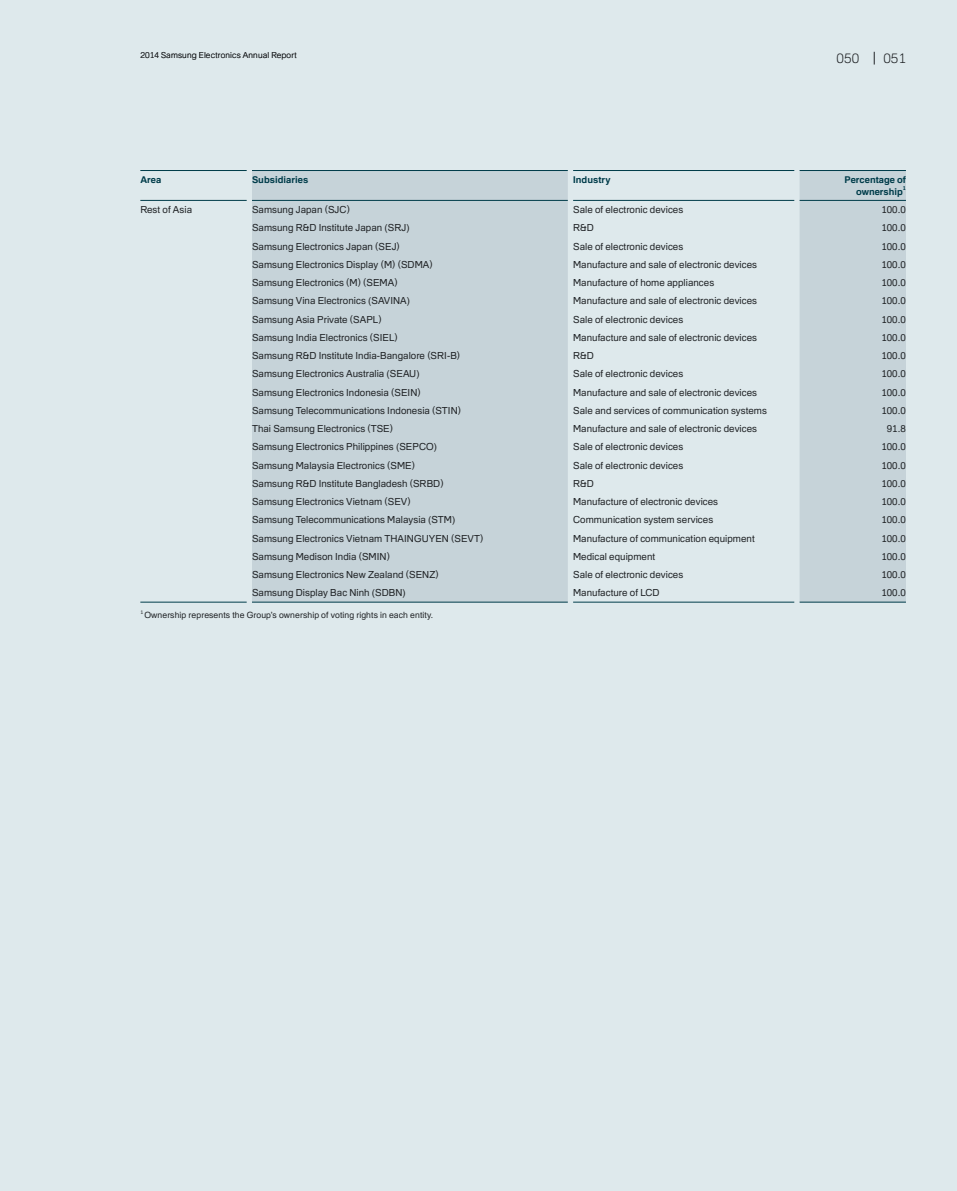
<style>
.page{position:relative;width:957px;height:1191px;background:#dee9ec}
.page>*{position:absolute;margin:0;border:0;box-sizing:border-box;transform-origin:0 0}
.t1{font:300 13.5px "Familiar Pro";color:#212427}
.t2{font:9.75px "Familiar Pro";letter-spacing:.005em;color:#212427}
.t3{font:700 9.3px/12px "Familiar Pro";letter-spacing:.005em;color:#003c4a}
.t4{font:8.7px "Familiar Pro";letter-spacing:.01em;color:#212427}
.t5{font:300 8.25px "Familiar Pro";letter-spacing:.015em;color:#212427}
.t6{font:700 5.4px "Familiar Pro";color:#003c4a}
.t7{font:5.1px "Familiar Pro";color:#212427}
</style>
<div class="page">
<svg style="left:874px;top:52px;width:1px;height:13px"></svg>
<svg style="left:252px;top:170px;width:654px;height:432px;fill:#c6d3d9"></svg>
<hr style="left:140px;top:170px;width:107px;height:1px;background:#003c4a">
<hr style="left:252px;top:170px;width:316px;height:1px;background:#003c4a">
<hr style="left:573px;top:170px;width:221px;height:1px;background:#003c4a">
<hr style="left:799px;top:170px;width:107px;height:1px;background:#003c4a">
<hr style="left:140px;top:200px;width:107px;height:1px;background:#003c4a">
<hr style="left:252px;top:200px;width:316px;height:1px;background:#003c4a">
<hr style="left:573px;top:200px;width:221px;height:1px;background:#003c4a">
<hr style="left:799px;top:200px;width:107px;height:1px;background:#003c4a">
<hr style="left:799px;top:602px;width:107px;height:1px;background:#003c4a">
<hr style="left:573px;top:602px;width:221px;height:1px;background:#003c4a">
<hr style="left:252px;top:602px;width:316px;height:1px;background:#003c4a">
<hr style="left:140px;top:602px;width:107px;height:1px;background:#003c4a">
<p class="t5" style="left:140px;top:50px;width:158px">2014 Samsung Electronics Annual Report</p>
<h1 class="t1" style="left:836px;top:50px;width:24px">050</h1>
<h1 class="t1" style="left:883px;top:50px;width:24px">051</h1>
<p class="t3" style="left:140px;top:173px;width:22px">Area</p>
<p class="t3" style="left:252px;top:173px;width:58px">Subsidiaries</p>
<p class="t3" style="left:573px;top:173px;width:39px">Industry</p>
<p class="t3" style="left:856px;top:173px;width:51px;text-indent:-11px">Percentage of ownership</p>
<p class="t6" style="left:903px;top:185px;width:5px">1</p>
<p class="t2" style="left:140px;top:204px;width:53px">Rest of Asia</p>
<p class="t2" style="left:252px;top:204px;width:99px">Samsung Japan (SJC)</p>
<p class="t2" style="left:573px;top:204px;width:112px">Sale of electronic devices</p>
<p class="t2" style="left:881px;top:204px;width:26px">100.0</p>
<p class="t2" style="left:252px;top:222px;width:159px">Samsung R&amp;D Institute Japan (SRJ)</p>
<p class="t2" style="left:573px;top:222px;width:22px">R&amp;D</p>
<p class="t2" style="left:881px;top:222px;width:26px">100.0</p>
<p class="t2" style="left:252px;top:240px;width:149px">Samsung Electronics Japan (SEJ)</p>
<p class="t2" style="left:573px;top:240px;width:112px">Sale of electronic devices</p>
<p class="t2" style="left:881px;top:240px;width:26px">100.0</p>
<p class="t2" style="left:252px;top:259px;width:182px">Samsung Electronics Display (M) (SDMA)</p>
<p class="t2" style="left:573px;top:259px;width:185px">Manufacture and sale of electronic devices</p>
<p class="t2" style="left:881px;top:259px;width:26px">100.0</p>
<p class="t2" style="left:252px;top:277px;width:147px">Samsung Electronics (M) (SEMA)</p>
<p class="t2" style="left:573px;top:277px;width:143px">Manufacture of home appliances</p>
<p class="t2" style="left:881px;top:277px;width:26px">100.0</p>
<p class="t2" style="left:252px;top:295px;width:159px">Samsung Vina Electronics (SAVINA)</p>
<p class="t2" style="left:573px;top:295px;width:185px">Manufacture and sale of electronic devices</p>
<p class="t2" style="left:881px;top:295px;width:26px">100.0</p>
<p class="t2" style="left:252px;top:313px;width:131px">Samsung Asia Private (SAPL)</p>
<p class="t2" style="left:573px;top:313px;width:112px">Sale of electronic devices</p>
<p class="t2" style="left:881px;top:313px;width:26px">100.0</p>
<p class="t2" style="left:252px;top:332px;width:147px">Samsung India Electronics (SIEL)</p>
<p class="t2" style="left:573px;top:332px;width:185px">Manufacture and sale of electronic devices</p>
<p class="t2" style="left:881px;top:332px;width:26px">100.0</p>
<p class="t2" style="left:252px;top:350px;width:210px">Samsung R&amp;D Institute India-Bangalore (SRI-B)</p>
<p class="t2" style="left:573px;top:350px;width:22px">R&amp;D</p>
<p class="t2" style="left:881px;top:350px;width:26px">100.0</p>
<p class="t2" style="left:252px;top:368px;width:169px">Samsung Electronics Australia (SEAU)</p>
<p class="t2" style="left:573px;top:368px;width:112px">Sale of electronic devices</p>
<p class="t2" style="left:881px;top:368px;width:26px">100.0</p>
<p class="t2" style="left:252px;top:386px;width:170px">Samsung Electronics Indonesia (SEIN)</p>
<p class="t2" style="left:573px;top:386px;width:185px">Manufacture and sale of electronic devices</p>
<p class="t2" style="left:881px;top:386px;width:26px">100.0</p>
<p class="t2" style="left:252px;top:405px;width:210px">Samsung Telecommunications Indonesia (STIN)</p>
<p class="t2" style="left:573px;top:405px;width:195px">Sale and services of communication systems</p>
<p class="t2" style="left:881px;top:405px;width:26px">100.0</p>
<p class="t2" style="left:252px;top:423px;width:143px">Thai Samsung Electronics (TSE)</p>
<p class="t2" style="left:573px;top:423px;width:185px">Manufacture and sale of electronic devices</p>
<p class="t2" style="left:887px;top:423px;width:21px">91.8</p>
<p class="t2" style="left:252px;top:441px;width:186px">Samsung Electronics Philippines (SEPCO)</p>
<p class="t2" style="left:573px;top:441px;width:112px">Sale of electronic devices</p>
<p class="t2" style="left:881px;top:441px;width:26px">100.0</p>
<p class="t2" style="left:252px;top:459px;width:164px">Samsung Malaysia Electronics (SME)</p>
<p class="t2" style="left:573px;top:459px;width:112px">Sale of electronic devices</p>
<p class="t2" style="left:881px;top:459px;width:26px">100.0</p>
<p class="t2" style="left:252px;top:478px;width:193px">Samsung R&amp;D Institute Bangladesh (SRBD)</p>
<p class="t2" style="left:573px;top:478px;width:22px">R&amp;D</p>
<p class="t2" style="left:881px;top:478px;width:26px">100.0</p>
<p class="t2" style="left:252px;top:496px;width:160px">Samsung Electronics Vietnam (SEV)</p>
<p class="t2" style="left:573px;top:496px;width:146px">Manufacture of electronic devices</p>
<p class="t2" style="left:881px;top:496px;width:26px">100.0</p>
<p class="t2" style="left:252px;top:514px;width:205px">Samsung Telecommunications Malaysia (STM)</p>
<p class="t2" style="left:573px;top:514px;width:142px">Communication system services</p>
<p class="t2" style="left:881px;top:514px;width:26px">100.0</p>
<p class="t2" style="left:252px;top:532px;width:233px">Samsung Electronics Vietnam THAINGUYEN (SEVT)</p>
<p class="t2" style="left:573px;top:532px;width:183px">Manufacture of communication equipment</p>
<p class="t2" style="left:881px;top:532px;width:26px">100.0</p>
<p class="t2" style="left:252px;top:551px;width:139px">Samsung Medison India (SMIN)</p>
<p class="t2" style="left:573px;top:551px;width:84px">Medical equipment</p>
<p class="t2" style="left:881px;top:551px;width:26px">100.0</p>
<p class="t2" style="left:252px;top:569px;width:188px">Samsung Electronics New Zealand (SENZ)</p>
<p class="t2" style="left:573px;top:569px;width:112px">Sale of electronic devices</p>
<p class="t2" style="left:881px;top:569px;width:26px">100.0</p>
<p class="t2" style="left:252px;top:587px;width:155px">Samsung Display Bac Ninh (SDBN)</p>
<p class="t2" style="left:573px;top:587px;width:88px">Manufacture of LCD</p>
<p class="t2" style="left:881px;top:587px;width:26px">100.0</p>
<p class="t7" style="left:140px;top:609px;width:4px">1</p>
<p class="t4" style="left:144px;top:610px;width:290px">Ownership represents the Group’s ownership of voting rights in each entity.</p>
</div>
